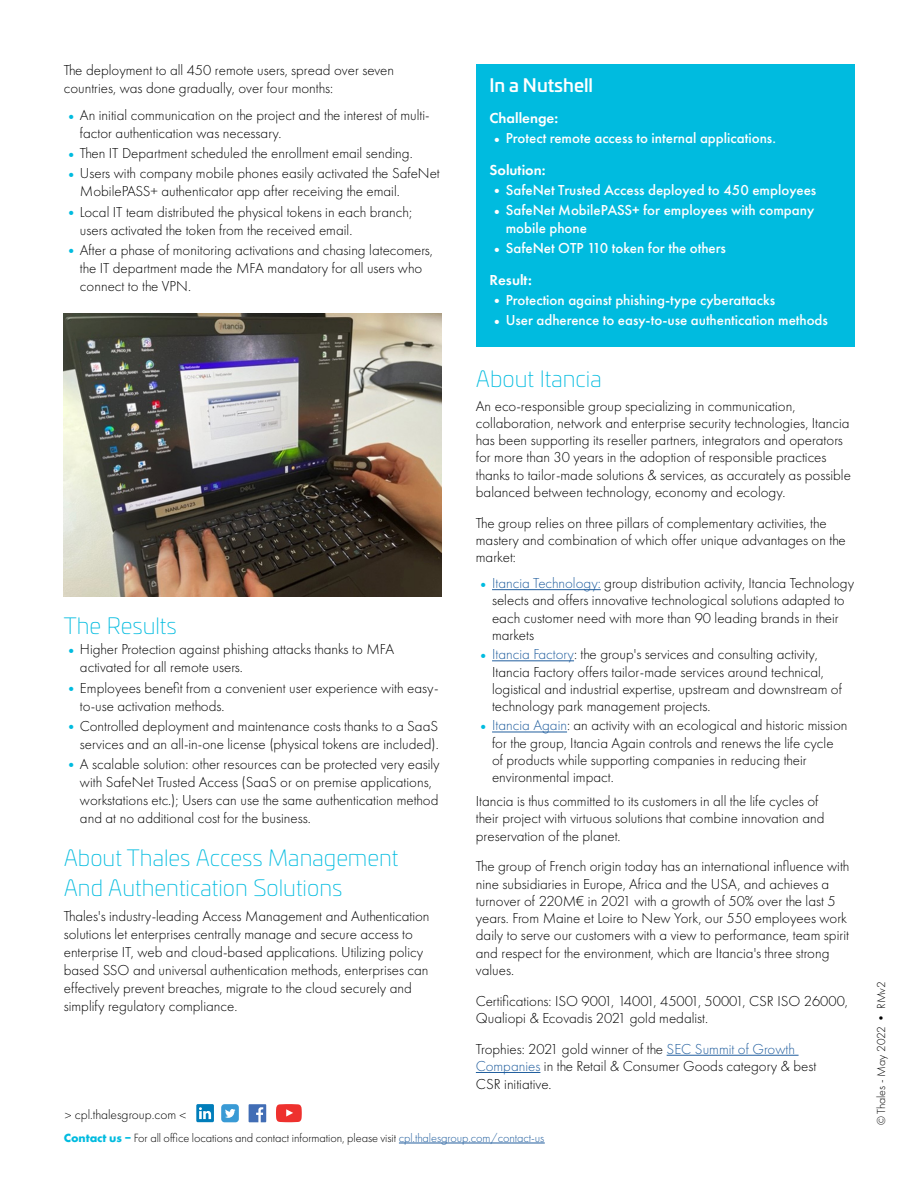
<style>
.page{position:relative;width:918px;height:1188px;background:#fff}
.page>*{position:absolute;margin:0;border:0;box-sizing:border-box;transform-origin:0 0}
.t1{font:200 22.5px/30px "Univia Pro";color:#00bbdf}
.t2{font:500 18px "Univia Pro";color:#fff}
.t3{font:300 15px/17.2px "Futura PT";color:#000}
.t4{font:500 15px/31.5px "Futura PT";color:#fff}
.t5{font:600 15px "Futura PT";color:#fff}
.t6{font:300 13.5px "Futura PT";color:#000}
.t7{font:300 12.3px "Futura PT";letter-spacing:-.005em;color:#000}
.t8{font:300 12px "Futura PT";color:#000}
.s1{font-weight:400;color:#00bbdf}
.s2{font-weight:400}
.s3{font-weight:600}
.s4{color:#215e9e}
.s5{font-weight:700;color:#00bbdf}
</style>
<div class="page">
<hr style="left:399px;top:1143px;width:146px;height:1px;background:#215e9e">
<svg style="left:221px;top:1104px;width:18px;height:18px"></svg>
<svg style="left:249px;top:1104px;width:17px;height:18px"></svg>
<svg style="left:196px;top:1104px;width:18px;height:18px"></svg>
<svg style="left:276px;top:1104px;width:26px;height:18px"></svg>
<hr style="left:492px;top:589px;width:109px;height:1px;background:#215e9e">
<hr style="left:492px;top:660px;width:82px;height:1px;background:#215e9e">
<hr style="left:492px;top:732px;width:75px;height:1px;background:#215e9e">
<hr style="left:667px;top:1055px;width:132px;height:1px;background:#215e9e">
<hr style="left:476px;top:1072px;width:64px;height:1px;background:#215e9e">
<div style="left:476px;top:64px;width:378px;height:283px;background:#00bbdf"></div>
<img style="left:64px;top:313px;width:377px;height:283px">
<p class="t3" style="left:64px;top:61px;width:332px;line-height:18px">The deployment to all 450 remote users, spread over seven countries, was done gradually, over four months:</p>
<p class="t3" style="left:80px;top:106px;width:351px;line-height:18px;text-indent:-16px"><span class="s1">•</span>An initial communication on the project and the interest of multi&shy;factor authentication was necessary.</p>
<p class="t3" style="left:64px;top:145px;width:350px"><span class="s1">•</span>Then IT Department scheduled the enrollment email sending.</p>
<p class="t3" style="left:80px;top:165px;width:361px;line-height:18px;text-indent:-16px"><span class="s1">•</span>Users with company mobile phones easily activated the SafeNet<br>MobilePASS+ authenticator app after receiving the email.</p>
<p class="t3" style="left:80px;top:203px;width:334px;line-height:18px;text-indent:-16px"><span class="s1">•</span>Local IT team distributed the physical tokens in each branch; users activated the token from the received email.</p>
<p class="t3" style="left:80px;top:241px;width:355px;line-height:18px;text-indent:-16px"><span class="s1">•</span>After a phase of monitoring activations and chasing latecomers, the IT department made the MFA mandatory for all users who connect to the VPN.</p>
<h1 class="t1" style="left:64px;top:610px;width:115px">The Results</h1>
<p class="t3" style="left:80px;top:640px;width:316px;line-height:18px;text-indent:-16px"><span class="s1">•</span>Higher Protection against phishing attacks thanks to MFA activated for all remote users.</p>
<p class="t3" style="left:80px;top:679px;width:360px;line-height:18px;text-indent:-16px"><span class="s1">•</span>Employees benefit from a convenient user experience with easy&shy;to-use activation methods.</p>
<p class="t3" style="left:64px;top:717px;width:376px;line-height:18px;text-align:right"><span class="s1">•</span>Controlled deployment and maintenance costs thanks to a SaaS services and an all-in-one license (physical tokens are included).</p>
<p class="t3" style="left:80px;top:755px;width:361px;line-height:18px;text-indent:-16px"><span class="s1">•</span>A scalable solution: other resources can be protected very easily with SafeNet Trusted Access (SaaS or on premise applications, workstations etc.); Users can use the same authentication method and at no additional cost for the business.</p>
<h1 class="t1" style="left:64px;top:842px;width:336px">About Thales Access Management<br>And Authentication Solutions</h1>
<p class="t3" style="left:64px;top:907px;width:367px;line-height:18px">Thales's industry-leading Access Management and Authentication solutions let enterprises centrally manage and secure access to enterprise IT, web and cloud-based applications. Utilizing policy based SSO and universal authentication methods, enterprises can effectively prevent breaches, migrate to the cloud securely and simplify regulatory compliance.</p>
<p class="t6" style="left:65px;top:1107px;width:123px">&gt; cpl.thalesgroup.com &lt;</p>
<p class="t2" style="left:490px;top:71px;width:105px">In a Nutshell</p>
<p class="t5" style="left:490px;top:109px;width:70px">Challenge:</p>
<p class="t4" style="left:490px;top:123px;width:288px"><span class="s2">•</span>Protect remote access to internal applications.<br><span class="s3">Solution:</span></p>
<p class="t4" style="left:490px;top:174px;width:328px"><span class="s2">•</span>SafeNet Trusted Access deployed to 450 employees</p>
<p class="t4" style="left:506px;top:201px;width:310px;line-height:18px;text-indent:-16px"><span class="s2">•</span>SafeNet MobilePASS+ for employees with company mobile phone</p>
<p class="t4" style="left:490px;top:233px;width:238px"><span class="s2">•</span>SafeNet OTP 110 token for the others<br><span class="s3">Result:</span></p>
<p class="t4" style="left:490px;top:284px;width:287px"><span class="s2">•</span>Protection against phishing-type cyberattacks</p>
<p class="t4" style="left:490px;top:304px;width:340px"><span class="s2">•</span>User adherence to easy-to-use authentication methods</p>
<h1 class="t1" style="left:476px;top:362px;width:127px">About Itancia</h1>
<p class="t3" style="left:476px;top:397px;width:377px">An eco-responsible group specializing in communication, collaboration, network and enterprise security technologies, Itancia has been supporting its reseller partners, integrators and operators for more than 30 years in the adoption of responsible practices thanks to tailor-made solutions &amp; services, as accurately as possible balanced between technology, economy and ecology.</p>
<p class="t3" style="left:476px;top:514px;width:371px">The group relies on three pillars of complementary activities, the mastery and combination of which offer unique advantages on the market:</p>
<p class="t3" style="left:492px;top:575px;width:364px;text-indent:-16px"><span class="s1">•</span><span class="s4">Itancia Technology:</span> group distribution activity, Itancia Technology selects and offers innovative technological solutions adapted to each customer need with more than 90 leading brands in their markets</p>
<p class="t3" style="left:492px;top:646px;width:351px;text-indent:-16px"><span class="s1">•</span><span class="s4">Itancia Factory</span>: the group's services and consulting activity, Itancia Factory offers tailor-made services around technical, logistical and industrial expertise, upstream and downstream of technology park management projects.</p>
<p class="t3" style="left:492px;top:717px;width:357px;text-indent:-16px"><span class="s1">•</span><span class="s4">Itancia Again</span>: an activity with an ecological and historic mission for the group, Itancia Again controls and renews the life cycle of products while supporting companies in reducing their environmental impact.</p>
<p class="t3" style="left:476px;top:793px;width:350px">Itancia is thus committed to its customers in all the life cycles of their project with virtuous solutions that combine innovation and preservation of the planet.</p>
<p class="t3" style="left:476px;top:858px;width:375px">The group of French origin today has an international influence with nine subsidiaries in Europe, Africa and the USA, and achieves a turnover of 220M€ in 2021 with a growth of 50% over the last 5 years. From Maine et Loire to New York, our 550 employees work daily to serve our customers with a view to performance, team spirit and respect for the environment, which are Itancia's three strong values.</p>
<p class="t3" style="left:476px;top:992px;width:374px">Certifications: ISO 9001, 14001, 45001, 50001, CSR ISO 26000,<br>Qualiopi &amp; Ecovadis 2021 gold medalist.</p>
<p class="t3" style="left:476px;top:1040px;width:342px;line-height:17.7px">Trophies: 2021 gold winner of the <span class="s4">SEC Summit of Growth<br>Companies</span> in the Retail &amp; Consumer Goods category &amp; best<br>CSR initiative.</p>
<p class="t7" style="left:64px;top:1131px;width:482px"><span class="s5">Contact us –</span> For all office locations and contact information, please visit <span class="s4">cpl.thalesgroup.com/contact-us</span></p>
<p class="t8" style="left:874px;top:1125px;width:145px;rotate:-90deg">© Thales - May 2022 • RMv2</p>
</div>
